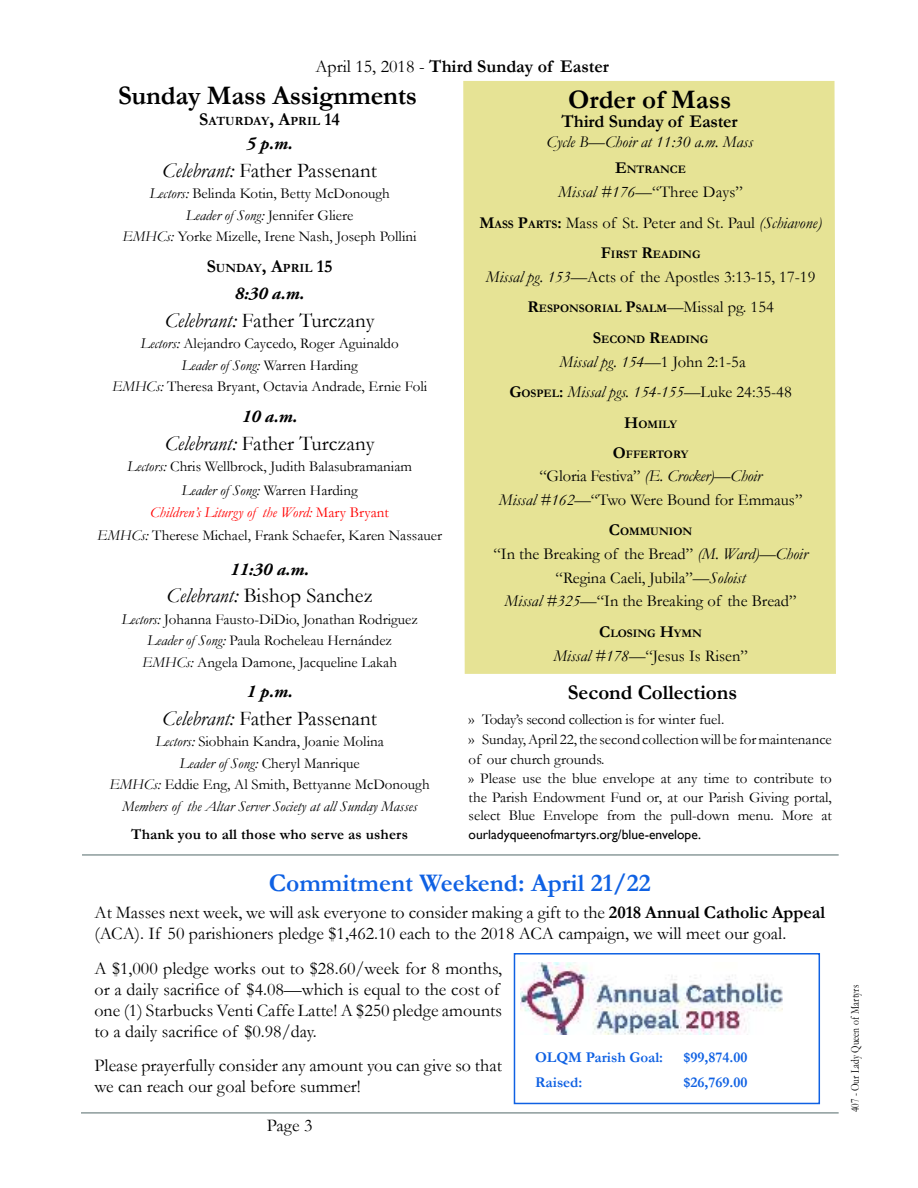
<style>
.page{position:relative;width:918px;height:1188px;background:#fff}
.page>*{position:absolute;margin:0;border:0;box-sizing:border-box;transform-origin:0 0}
.t1{font:700 27px "Garamond";letter-spacing:-.01em;color:#000}
.t2{font:700 25.5px "Garamond";color:#0f61e3}
.t3{font:21px "Garamond";color:#000}
.t4{font:700 21px "Garamond";color:#000}
.t5{font:18px/21px "Garamond";color:#000}
.t6{font:700 18px "Garamond";color:#000}
.t7{font:italic 700 18px "Adobe Garamond Pro";color:#000}
.t8{font:16.5px/23.7px "Garamond";color:#000;text-align:center}
.t9{font:italic 16.5px/30.5px "Garamond";color:#000;text-align:center}
.t10{font:15px/21.5px "Garamond";color:#000;text-align:center}
.t11{font:700 15px "Garamond";color:#0f61e3}
.t12{font:700 15px "Garamond";letter-spacing:.01em;color:#000}
.t13{font:13.5px "Gill Sans";color:#000}
.t14{font:700 12.6px "Garamond";color:#000}
.t15{font:12px "Garamond";color:#000;scale:.8 1}
.t16{font:700 11.55px "Garamond";color:#000}
.s1{font-weight:400}
.s2{font-size:18px}
.s3{font-style:italic}
.s4{font-style:italic;color:#f00}
.s5{color:#f00}
.s6{font-size:16.5px}
.s7{font-weight:700}
.s8{font-weight:700;font-size:11.55px}
.s9{font-weight:400;font-size:16.5px}
.s10{font-style:normal}
.s11{font-weight:700;font-style:normal}
.s12{font-weight:700;font-style:normal;font-size:11.55px}
.s13{font-style:inherit}
</style>
<div class="page">
<div style="left:463px;top:81px;width:373px;height:593px;background:#e6e395"></div>
<hr style="left:82px;top:854px;width:757px;height:2px;background:#667a7a">
<hr style="left:81px;top:1112px;width:758px;height:1px;background:#667a7a">
<img style="left:520px;top:963px;width:262px;height:71px">
<div style="left:514px;top:953px;width:306px;height:151px;border:2px solid #0f61e3"></div>
<p class="t6" style="left:315px;top:60px;width:295px"><span class="s1">April 15, 2018 -</span> Third Sunday of Easter</p>
<h1 class="t1" style="left:118px;top:86px;width:301px">Sunday Mass Assignments</h1>
<h1 class="t1" style="left:568px;top:90px;width:165px">Order of Mass</h1>
<p class="t6" style="left:562px;top:115px;width:178px">Third Sunday of Easter</p>
<p class="t9" style="left:547px;top:128px;width:208px">Cycle B—Choir at 11:30 a.m. Mass</p>
<p class="t14" style="left:199px;top:117px;width:142px"><span class="s2">S</span>ATURDAY<span class="s2">, A</span>PRIL <span class="s2">14</span></p>
<p class="t7" style="left:247px;top:137px;width:48px">5 p.m.</p>
<h3 class="t3" style="left:162px;top:162px;width:216px"><span class="s3">Celebrant:</span> Father Passenant</h3>
<p class="t10" style="left:123px;top:184px;width:295px"><span class="s3">Lectors:</span> Belinda Kotin, Betty McDonough<br><span class="s3">Leader of Song:</span> Jennifer Gliere<br><span class="s3">EMHCs:</span> Yorke Mizelle, Irene Nash, Joseph Pollini</p>
<p class="t14" style="left:207px;top:263px;width:127px"><span class="s2">S</span>UNDAY<span class="s2">, A</span>PRIL <span class="s2">15</span></p>
<p class="t7" style="left:235px;top:287px;width:71px">8:30 a.m.</p>
<h3 class="t3" style="left:165px;top:312px;width:211px"><span class="s3">Celebrant:</span> Father Turczany</h3>
<p class="t10" style="left:112px;top:334px;width:317px"><span class="s3">Lectors:</span> Alejandro Caycedo, Roger Aguinaldo<br><span class="s3">Leader of Song:</span> Warren Harding<br><span class="s3">EMHCs:</span> Theresa Bryant, Octavia Andrade, Ernie Foli</p>
<p class="t7" style="left:242px;top:410px;width:57px">10 a.m.</p>
<h3 class="t3" style="left:165px;top:435px;width:211px"><span class="s3">Celebrant:</span> Father Turczany</h3>
<p class="t10" style="left:127px;top:456px;width:286px;line-height:23.7px"><span class="s3">Lectors:</span> Chris Wellbrock, Judith Balasubramaniam<br><span class="s3">Leader of Song:</span> Warren Harding</p>
<p class="t10" style="left:97px;top:502px;width:346px;line-height:23.7px"><span class="s4">Children’s Liturgy of the Word:</span> <span class="s5">Mary Bryant<br></span><span class="s3">EMHCs:</span> Therese Michael, Frank Schaefer, Karen Nassauer</p>
<p class="t7" style="left:230px;top:562px;width:80px">11:30 a.m.</p>
<h3 class="t3" style="left:167px;top:588px;width:208px"><span class="s3">Celebrant:</span> Bishop Sanchez</h3>
<p class="t10" style="left:121px;top:610px;width:298px"><span class="s3">Lectors:</span> Johanna Fausto-DiDio, Jonathan Rodriguez<br><span class="s3">Leader of Song:</span> Paula Rocheleau Hernández<br><span class="s3">EMHCs:</span> Angela Damone, Jacqueline Lakah</p>
<p class="t7" style="left:247px;top:685px;width:48px">1 p.m.</p>
<h3 class="t3" style="left:162px;top:710px;width:216px"><span class="s3">Celebrant:</span> Father Passenant</h3>
<p class="t10" style="left:110px;top:732px;width:321px"><span class="s3">Lectors:</span> Siobhain Kandra, Joanie Molina<br><span class="s3">Leader of Song:</span> Cheryl Manrique<br><span class="s3">EMHCs:</span> Eddie Eng, Al Smith, Bettyanne McDonough <span class="s3">Members of the Altar Server Society at all Sunday Masses</span></p>
<p class="t12" style="left:131px;top:828px;width:278px">Thank you to all those who serve as ushers</p>
<p class="t16" style="left:615px;top:166px;width:72px"><span class="s6">E</span>NTRANCE</p>
<p class="t8" style="left:479px;top:178px;width:344px;line-height:30.5px"><span class="s3">Missal #176—</span>“Three Days”<br><span class="s7">M</span><span class="s8">ASS</span> <span class="s7">P</span><span class="s8">ARTS</span><span class="s7">:</span> Mass of St. Peter and St. Paul <span class="s3">(Schiavone)</span></p>
<p class="t16" style="left:601px;top:250px;width:101px"><span class="s6">F</span>IRST <span class="s6">R</span>EADING</p>
<p class="t8" style="left:486px;top:266px;width:331px"><span class="s3">Missal pg. 153—</span>Acts of the Apostles 3:13-15, 17-19</p>
<p class="t16" style="left:527px;top:305px;width:248px"><span class="s6">R</span>ESPONSORIAL <span class="s6">P</span>SALM<span class="s9">—</span><span class="s9">Missal pg. 154</span></p>
<p class="t16" style="left:593px;top:335px;width:117px"><span class="s6">S</span>ECOND <span class="s6">R</span>EADING</p>
<p class="t9" style="left:509px;top:348px;width:284px">Missal pg. 154—<span class="s10">1 John 2:1-5a<br></span><span class="s11">G</span><span class="s12">OSPEL</span><span class="s11">:</span> Missal pgs. 154-155—<span class="s10">Luke 24:35-48</span></p>
<p class="t16" style="left:624px;top:420px;width:55px"><span class="s6">H</span>OMILY</p>
<p class="t16" style="left:613px;top:450px;width:77px"><span class="s6">O</span>FFERTORY</p>
<p class="t8" style="left:499px;top:466px;width:305px">“Gloria Festiva” <span class="s3">(E. Crocker)—Choir<br>Missal #162—</span>“Two Were Bound for Emmaus”</p>
<p class="t16" style="left:609px;top:527px;width:85px"><span class="s6">C</span>OMMUNION</p>
<p class="t8" style="left:493px;top:543px;width:316px">“In the Breaking of the Bread” <span class="s3">(M. Ward)—Choir </span>“Regina Caeli, Jubila”—<span class="s3">Soloist<br>Missal #325—</span>“In the Breaking of the Bread”</p>
<p class="t16" style="left:599px;top:629px;width:104px"><span class="s6">C</span>LOSING <span class="s6">H</span>YMN</p>
<p class="t8" style="left:553px;top:645px;width:196px"><span class="s3">Missal #178</span><span class="s13">—</span>“Jesus Is Risen”</p>
<h3 class="t4" style="left:568px;top:685px;width:171px">Second Collections</h3>
<p class="t10" style="left:469px;top:711px;width:365px;line-height:20.1px;text-align:left">›› Today’s second collection is for winter fuel.<br>›› Sunday, April 22, the second collection will be for maintenance of our church grounds.</p>
<p class="t10" style="left:469px;top:770px;width:365px;line-height:18.6px;text-align:justify">» Please use the blue envelope at any time to contribute to the Parish Endowment Fund or, at our Parish Giving portal, select Blue Envelope from the pull-down menu. More at</p>
<p class="t13" style="left:469px;top:829px;width:234px">ourladyqueenofmartyrs.org/blue-envelope.</p>
<h2 class="t2" style="left:269px;top:873px;width:383px">Commitment Weekend: April 21/22</h2>
<p class="t5" style="left:95px;top:904px;width:732px">At Masses next week, we will ask everyone to consider making a gift to the <span class="s7">2018 Annual Catholic Appeal </span>(ACA). If 50 parishioners pledge $1,462.10 each to the 2018 ACA campaign, we will meet our goal.</p>
<p class="t5" style="left:95px;top:960px;width:409px">A $1,000 pledge works out to $28.60/week for 8 months, or a daily sacrifice of $4.08—which is equal to the cost of one (1) Starbucks Venti Caffe Latte! A $250 pledge amounts to a daily sacrifice of $0.98/day.</p>
<p class="t5" style="left:95px;top:1057px;width:409px">Please prayerfully consider any amount you can give so that we can reach our goal before summer!</p>
<p class="t11" style="left:535px;top:1051px;width:130px">OLQM Parish Goal:</p>
<p class="t11" style="left:684px;top:1051px;width:66px">$99,874.00</p>
<p class="t11" style="left:535px;top:1076px;width:49px">Raised:</p>
<p class="t11" style="left:684px;top:1076px;width:66px">$26,769.00</p>
<p class="t5" style="left:267px;top:1116px;width:47px">Page 3</p>
<p class="t15" style="left:851px;top:1112px;width:161px;rotate:-90deg">407 - Our Lady Queen of Martyrs</p>
</div>
